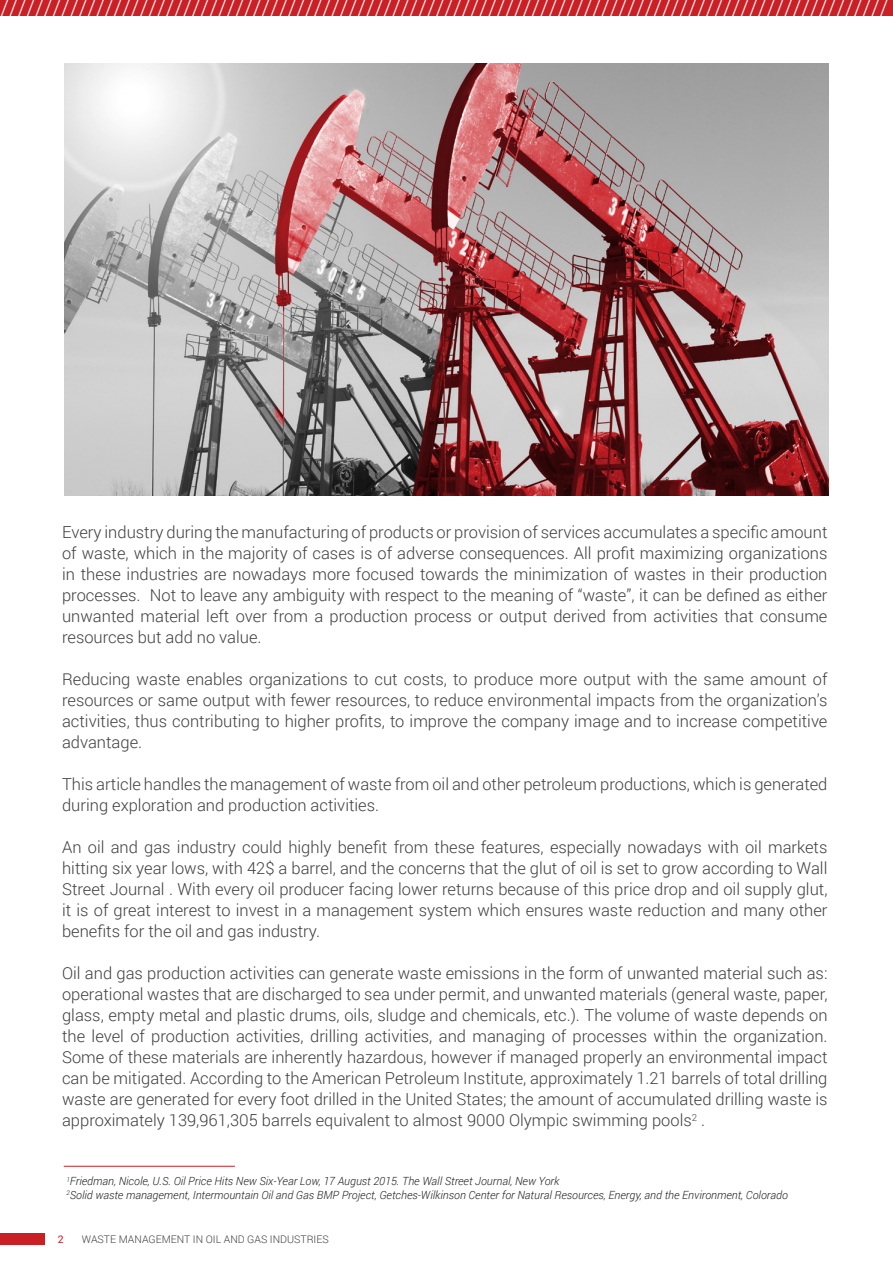
<style>
.page{position:relative;width:893px;height:1263px;background:#fff}
.page>*{position:absolute;margin:0;border:0;box-sizing:border-box;transform-origin:0 0}
.t1{font:300 22.5px "Roboto";color:#fff}
.t2{font:300 16.5px/21px "Roboto";color:#3e3e3f;text-align:justify}
.t3{font:italic 300 11.25px "Roboto";color:#231f20}
.t4{font:300 10.5px "Roboto";color:#3e3e3f}
.t5{font:10.5px "Roboto";color:#ca1f25}
</style>
<div class="page">
<div style="left:0;top:0;width:893px;height:16px;background:#ca1f25"></div>
<div style="left:0;top:1233px;width:44px;height:12px;background:#ca1f25"></div>
<img style="left:65px;top:63px;width:763px;height:433px">
<hr style="left:64px;top:1166px;width:171px;height:1px;background:#ca1f25">
<p class="t1" style="left:0;top:-7px;width:890px">//////////////////////////////////////////////////////////////////////////////////////////////////////</p>
<p class="t2" style="left:62px;top:521px;width:767px">Every industry during the manufacturing of products or provision of services accumulates a specific amount of waste, which in the majority of cases is of adverse consequences. All profit maximizing organizations in these industries are nowadays more focused towards the minimization of wastes in their production processes. Not to leave any ambiguity with respect to the meaning of “waste”, it can be defined as either unwanted material left over from a production process or output derived from activities that consume resources but add no value.</p>
<p class="t2" style="left:62px;top:668px;width:767px">Reducing waste enables organizations to cut costs, to produce more output with the same amount of resources or same output with fewer resources, to reduce environmental impacts from the organization’s activities, thus contributing to higher profits, to improve the company image and to increase competitive advantage.</p>
<p class="t2" style="left:62px;top:773px;width:767px">This article handles the management of waste from oil and other petroleum productions, which is generated during exploration and production activities.</p>
<p class="t2" style="left:62px;top:836px;width:767px">An oil and gas industry could highly benefit from these features, especially nowadays with oil markets hitting six year lows, with 42$ a barrel, and the concerns that the glut of oil is set to grow according to Wall Street Journal . With every oil producer facing lower returns because of this price drop and oil supply glut, it is of great interest to invest in a management system which ensures waste reduction and many other benefits for the oil and gas industry.</p>
<p class="t2" style="left:62px;top:962px;width:767px">Oil and gas production activities can generate waste emissions in the form of unwanted material such as: operational wastes that are discharged to sea under permit, and unwanted materials (general waste, paper, glass, empty metal and plastic drums, oils, sludge and chemicals, etc.). The volume of waste depends on the level of production activities, drilling activities, and managing of processes within the organization.<br>Some of these materials are inherently hazardous, however if managed properly an environmental impact can be mitigated. According to the American Petroleum Institute, approximately 1.21 barrels of total drilling waste are generated for every foot drilled in the United States; the amount of accumulated drilling waste is approximately 139,961,305 barrels equivalent to almost 9000 Olympic swimming pools<sup>2</sup> .</p>
<p class="t3" style="left:66px;top:1174px;width:495px"><sup>1</sup>Friedman, Nicole, U.S. Oil Price Hits New Six-Year Low, 17 August 2015. The Wall Street Journal, New York</p>
<p class="t3" style="left:66px;top:1187px;width:723px"><sup>2</sup>Solid waste management, Intermountain Oil and Gas BMP Project, Getches-Wilkinson Center for Natural Resources, Energy, and the Environment, Colorado</p>
<p class="t5" style="left:58px;top:1232px;width:7px">2</p>
<p class="t4" style="left:82px;top:1232px;width:248px">WASTE MANAGEMENT IN OIL AND GAS INDUSTRIES</p>
</div>
